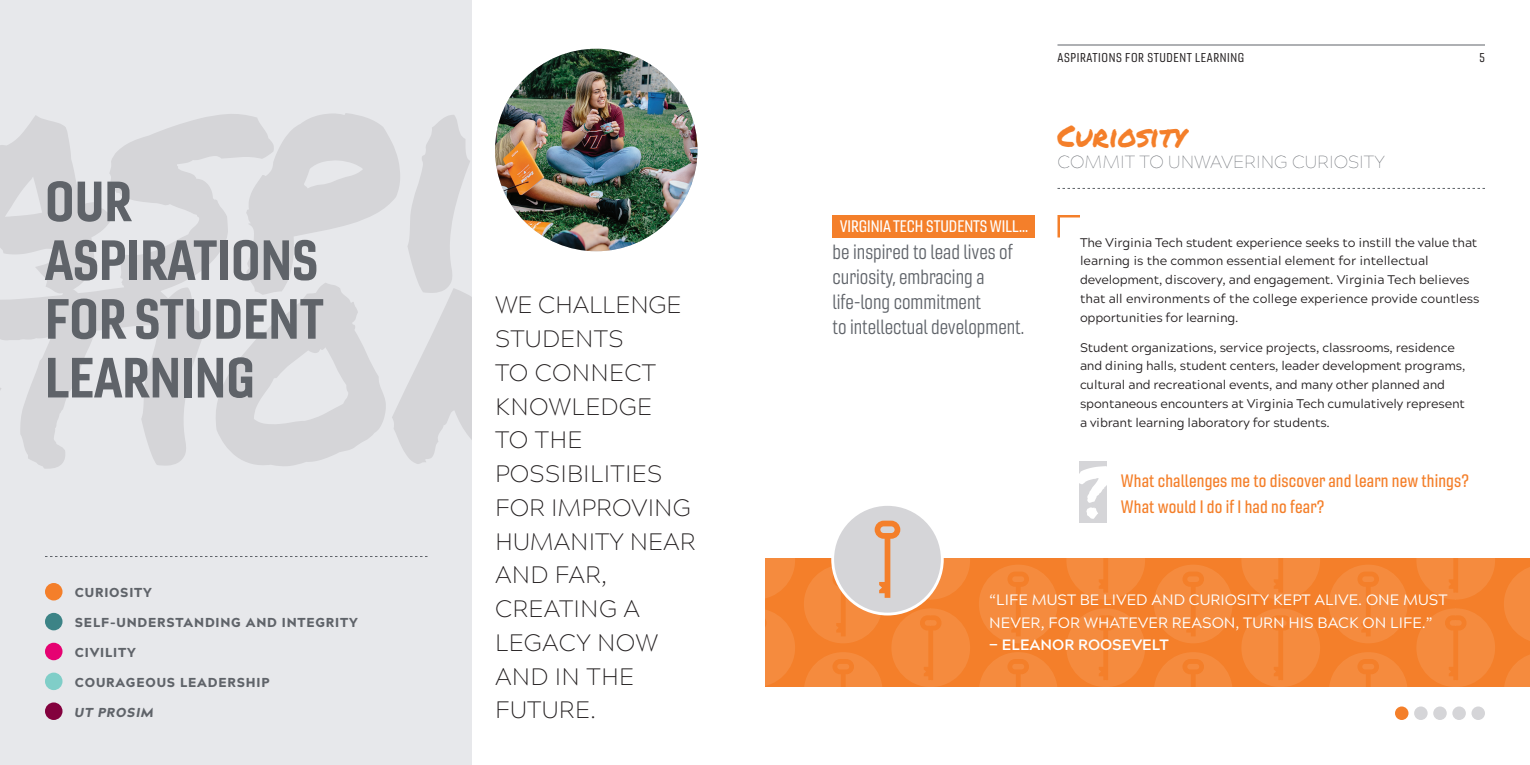
<style>
.page{position:relative;width:1530px;height:765px;background:#fff}
.page>*{position:absolute;margin:0;border:0;box-sizing:border-box;transform-origin:0 0}
.t1{font:55px/58.8px "Gineso Con Bol";color:#5f6369;text-align:justify}
.t2{font:30px "Permanent Marker";color:#f47f2a}
.t3{font:200 23.75px/33.8px "Acherus Grotesque";letter-spacing:.01em;color:#231f20}
.t4{font:20px/25px "Gineso Con Boo";color:#5f6369}
.t5{font:17.5px "Gineso Con Med";letter-spacing:.01em;color:#f47f2a}
.t6{font:100 17.5px "Acherus Grotesque";color:#5f6369}
.t7{font:16.25px "Gineso Con Med";color:#fff}
.t8{font:15px/22.5px "Acherus Grotesque";color:#fff}
.t9{font:700 15px "Acherus Grotesque";color:#fff}
.t10{font:900 13px "Acherus Grotesque";letter-spacing:.06em;color:#5f6369}
.t11{font:italic 900 13px "Acherus Grotesque";letter-spacing:.06em;color:#5f6369}
.t12{font:12.5px/18.8px "Acherus Grotesque";letter-spacing:-.01em;color:#231f20}
.t13{font:12.5px "Gineso Con Reg";letter-spacing:.05em;color:#231f20}
</style>
<div class="page">
<div style="left:0;top:0;width:472px;height:765px;background:#e7e8eb"></div>
<svg style="left:0;top:300px;width:472px;height:169px;fill:#d5d5d8"></svg>
<svg style="left:0;top:113px;width:472px;height:187px;fill:#d5d5d8"></svg>
<hr style="left:1058px;top:45px;width:427px;height:1px;background:#5f6369">
<div style="left:1395px;top:706px;width:14px;height:14px;background:#f47f2a;border-radius:50%"></div>
<div style="left:1414px;top:706px;width:14px;height:14px;background:#d5d5d8;border-radius:50%"></div>
<div style="left:1433px;top:706px;width:14px;height:14px;background:#d5d5d8;border-radius:50%"></div>
<div style="left:1452px;top:706px;width:14px;height:14px;background:#d5d5d8;border-radius:50%"></div>
<div style="left:1471px;top:706px;width:14px;height:14px;background:#d5d5d8;border-radius:50%"></div>
<div style="left:765px;top:557px;width:765px;height:129px;background:linear-gradient(to right,#f58636,#f58635)"></div>
<svg style="left:831px;top:506px;width:113px;height:110px"></svg>
<div style="left:45px;top:583px;width:18px;height:18px;background:#f47f2a;border-radius:50%"></div>
<div style="left:45px;top:613px;width:18px;height:17px;background:#3c8386;border-radius:50%"></div>
<div style="left:45px;top:643px;width:18px;height:17px;background:#e60272;border-radius:50%"></div>
<div style="left:45px;top:673px;width:18px;height:17px;background:#80cec8;border-radius:50%"></div>
<div style="left:45px;top:702px;width:18px;height:18px;background:#83013e;border-radius:50%"></div>
<svg style="left:1058px;top:188px;width:427px;height:1px"></svg>
<svg style="left:1057px;top:215px;width:23px;height:23px"></svg>
<svg style="left:45px;top:556px;width:383px;height:1px"></svg>
<div style="left:1080px;top:461px;width:27px;height:62px;background:#d5d5d8"></div>
<svg style="left:1079px;top:466px;width:28px;height:53px"></svg>
<img style="left:495px;top:49px;width:203px;height:202px;border-radius:101px">
<div style="left:832px;top:215px;width:203px;height:23px;background:#f47f2a"></div>
<p class="t1" style="left:45px;top:171px;width:88px">OUR</p>
<p class="t1" style="left:45px;top:230px;width:280px">ASPIRATIONS FOR STUDENT LEARNING</p>
<p class="t10" style="left:75px;top:581px;width:78px">CURIOSITY</p>
<p class="t10" style="left:75px;top:611px;width:284px">SELF-UNDERSTANDING AND INTEGRITY</p>
<p class="t10" style="left:75px;top:641px;width:62px">CIVILITY</p>
<p class="t10" style="left:75px;top:671px;width:196px">COURAGEOUS LEADERSHIP</p>
<p class="t11" style="left:75px;top:702px;width:80px">UT PROSIM</p>
<p class="t3" style="left:495px;top:287px;width:202px">WE CHALLENGE<br>STUDENTS<br>TO CONNECT<br>KNOWLEDGE<br>TO THE<br>POSSIBILITIES<br>FOR IMPROVING<br>HUMANITY NEAR<br>AND FAR,<br>CREATING A<br>LEGACY NOW<br>AND IN THE<br>FUTURE.</p>
<p class="t13" style="left:1058px;top:50px;width:188px">ASPIRATIONS FOR STUDENT LEARNING</p>
<p class="t13" style="left:1480px;top:50px;width:7px">5</p>
<p class="t7" style="left:840px;top:216px;width:190px">VIRGINIA TECH STUDENTS WILL ...</p>
<p class="t4" style="left:832px;top:240px;width:193px">be inspired to lead lives of curiosity, embracing a life-long commitment<br>to intellectual development.</p>
<p class="t2" style="left:1058px;top:113px;width:130px">Curiosity</p>
<p class="t6" style="left:1058px;top:147px;width:329px">COMMIT TO UNWAVERING CURIOSITY</p>
<p class="t12" style="left:1080px;top:232px;width:401px">The Virginia Tech student experience seeks to instill the value that learning is the common essential element for intellectual development, discovery, and engagement. Virginia Tech believes that all environments of the college experience provide countless opportunities for learning.</p>
<p class="t12" style="left:1080px;top:337px;width:387px">Student organizations, service projects, classrooms, residence and dining halls, student centers, leader development programs, cultural and recreational events, and many other planned and spontaneous encounters at Virginia Tech cumulatively represent a vibrant learning laboratory for students.</p>
<p class="t5" style="left:1121px;top:470px;width:350px">What challenges me to discover and learn new things?</p>
<p class="t5" style="left:1121px;top:496px;width:205px">What would I do if I had no fear?</p>
<p class="t8" style="left:989px;top:588px;width:460px">“LIFE MUST BE LIVED AND CURIOSITY KEPT ALIVE. ONE MUST<br>NEVER, FOR WHATEVER REASON, TURN HIS BACK ON LIFE.”</p>
<p class="t9" style="left:989px;top:632px;width:181px">– ELEANOR ROOSEVELT</p>
</div>
